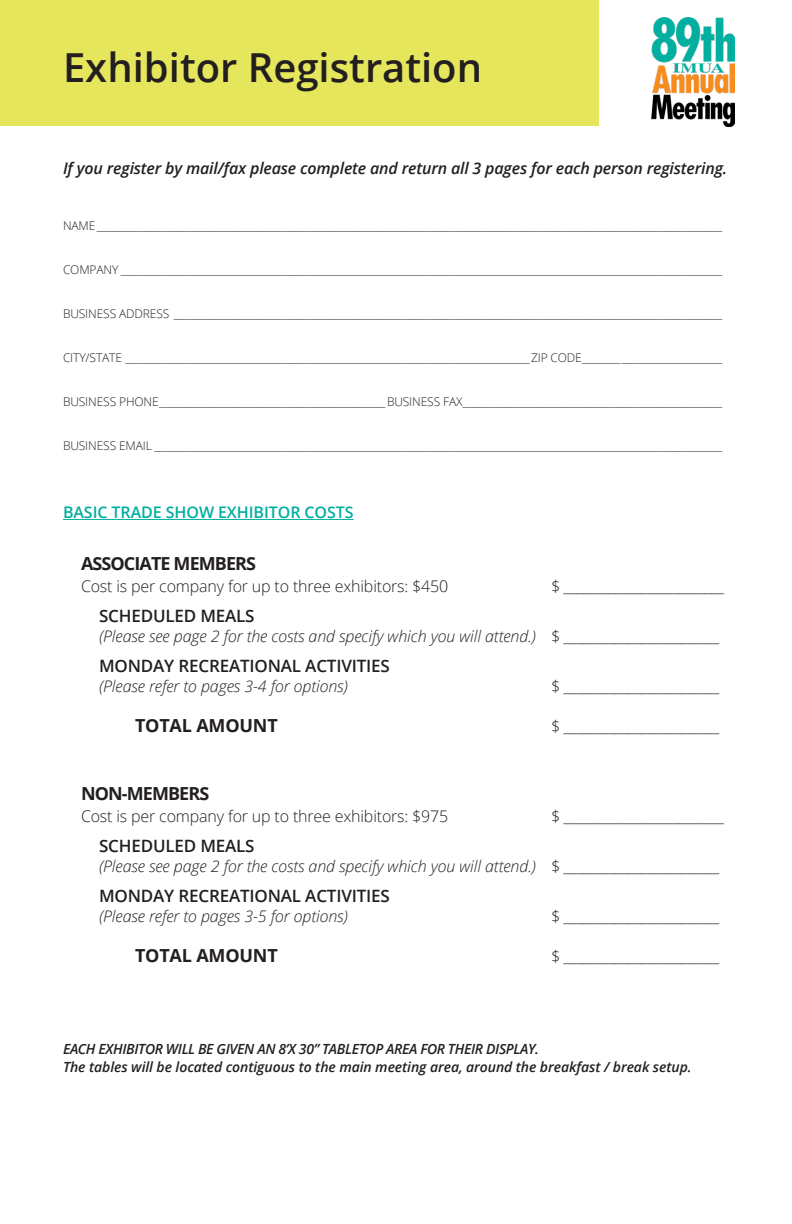
<style>
.page{position:relative;width:792px;height:1224px;background:#fff}
.page>*{position:absolute;margin:0;border:0;box-sizing:border-box;transform-origin:0 0}
.t1{font:600 40px "Open Sans";color:#231f20}
.t2{font:700 18px "Open Sans";letter-spacing:-.05em;color:#231f20}
.t3{font:700 18px "Open Sans";letter-spacing:-.01em;color:#231f20}
.t4{font:600 17px "Open Sans";letter-spacing:-.01em;color:#231f20}
.t5{font:300 16px "Open Sans";letter-spacing:-.01em;color:#231f20}
.t6{font:italic 300 16px "Open Sans";letter-spacing:-.005em;color:#231f20}
.t7{font:italic 600 16px "Open Sans";letter-spacing:-.01em;color:#231f20}
.t8{font:600 16px "Open Sans";letter-spacing:-.005em;color:#00aea0}
.t9{font:italic 600 14px "Open Sans";letter-spacing:-.005em;color:#231f20}
.t10{font:italic 600 14px "Open Sans";letter-spacing:-.025em;color:#231f20}
.t11{font:300 12px "Open Sans";letter-spacing:-.01em;color:#231f20}
.s1{font-style:normal}
</style>
<div class="page">
<div style="left:0;top:0;width:792px;height:126px;background:#e5e65c"></div>
<div style="left:599px;top:0;width:193px;height:128px;background:#fff"></div>
<img style="left:651px;top:18px;width:83px;height:108px">
<hr style="left:63px;top:519px;width:291px;height:1px;background:#00aea0">
<h1 class="t1" style="left:63px;top:40px;width:421px">Exhibitor Registration</h1>
<p class="t7" style="left:63px;top:157px;width:666px">If you register by mail/fax please complete and return all 3 pages for each person registering.</p>
<p class="t11" style="left:63px;top:218px;width:661px">NAME__________________________________________________________________________________________________________________________________</p>
<p class="t11" style="left:63px;top:262px;width:661px">COMPANY _____________________________________________________________________________________________________________________________</p>
<p class="t11" style="left:63px;top:306px;width:661px">BUSINESS ADDRESS __________________________________________________________________________________________________________________</p>
<p class="t11" style="left:63px;top:350px;width:661px">CITY/STATE ____________________________________________________________________________________ZIP CODE_____________________________</p>
<p class="t11" style="left:63px;top:394px;width:661px">BUSINESS PHONE_______________________________________________BUSINESS FAX______________________________________________________</p>
<p class="t11" style="left:63px;top:438px;width:661px">BUSINESS EMAIL ______________________________________________________________________________________________________________________</p>
<p class="t8" style="left:63px;top:501px;width:292px">BASIC TRADE SHOW EXHIBITOR COSTS</p>
<p class="t2" style="left:81px;top:551px;width:177px">ASSOCIATE MEMBERS</p>
<p class="t5" style="left:81px;top:575px;width:369px">Cost is per company for up to three exhibitors: $450</p>
<p class="t5" style="left:551px;top:575px;width:175px">$ _________________________</p>
<p class="t4" style="left:99px;top:604px;width:157px">SCHEDULED MEALS</p>
<p class="t6" style="left:99px;top:625px;width:622px">(Please see page 2 for the costs and specify which you will attend.) <span class="s1">$ ________________________</span></p>
<p class="t4" style="left:99px;top:654px;width:292px">MONDAY RECREATIONAL ACTIVITIES</p>
<p class="t6" style="left:99px;top:675px;width:250px">(Please refer to pages 3-4 for options)</p>
<p class="t5" style="left:551px;top:675px;width:170px">$ ________________________</p>
<p class="t3" style="left:135px;top:713px;width:144px">TOTAL AMOUNT</p>
<p class="t5" style="left:551px;top:715px;width:170px">$ ________________________</p>
<p class="t2" style="left:81px;top:781px;width:130px">NON-MEMBERS</p>
<p class="t5" style="left:81px;top:805px;width:369px">Cost is per company for up to three exhibitors: $975</p>
<p class="t5" style="left:551px;top:805px;width:175px">$ _________________________</p>
<p class="t4" style="left:99px;top:834px;width:157px">SCHEDULED MEALS</p>
<p class="t6" style="left:99px;top:855px;width:622px">(Please see page 2 for the costs and specify which you will attend.) <span class="s1">$ ________________________</span></p>
<p class="t4" style="left:99px;top:884px;width:292px">MONDAY RECREATIONAL ACTIVITIES</p>
<p class="t6" style="left:99px;top:905px;width:250px">(Please refer to pages 3-5 for options)</p>
<p class="t5" style="left:551px;top:905px;width:170px">$ ________________________</p>
<p class="t3" style="left:135px;top:943px;width:144px">TOTAL AMOUNT</p>
<p class="t5" style="left:551px;top:945px;width:170px">$ ________________________</p>
<p class="t10" style="left:63px;top:1040px;width:477px">EACH EXHIBITOR WILL BE GIVEN AN 8’X 30” TABLETOP AREA FOR THEIR DISPLAY.</p>
<p class="t9" style="left:63px;top:1058px;width:630px">The tables will be located contiguous to the main meeting area, around the breakfast / break setup.</p>
</div>
